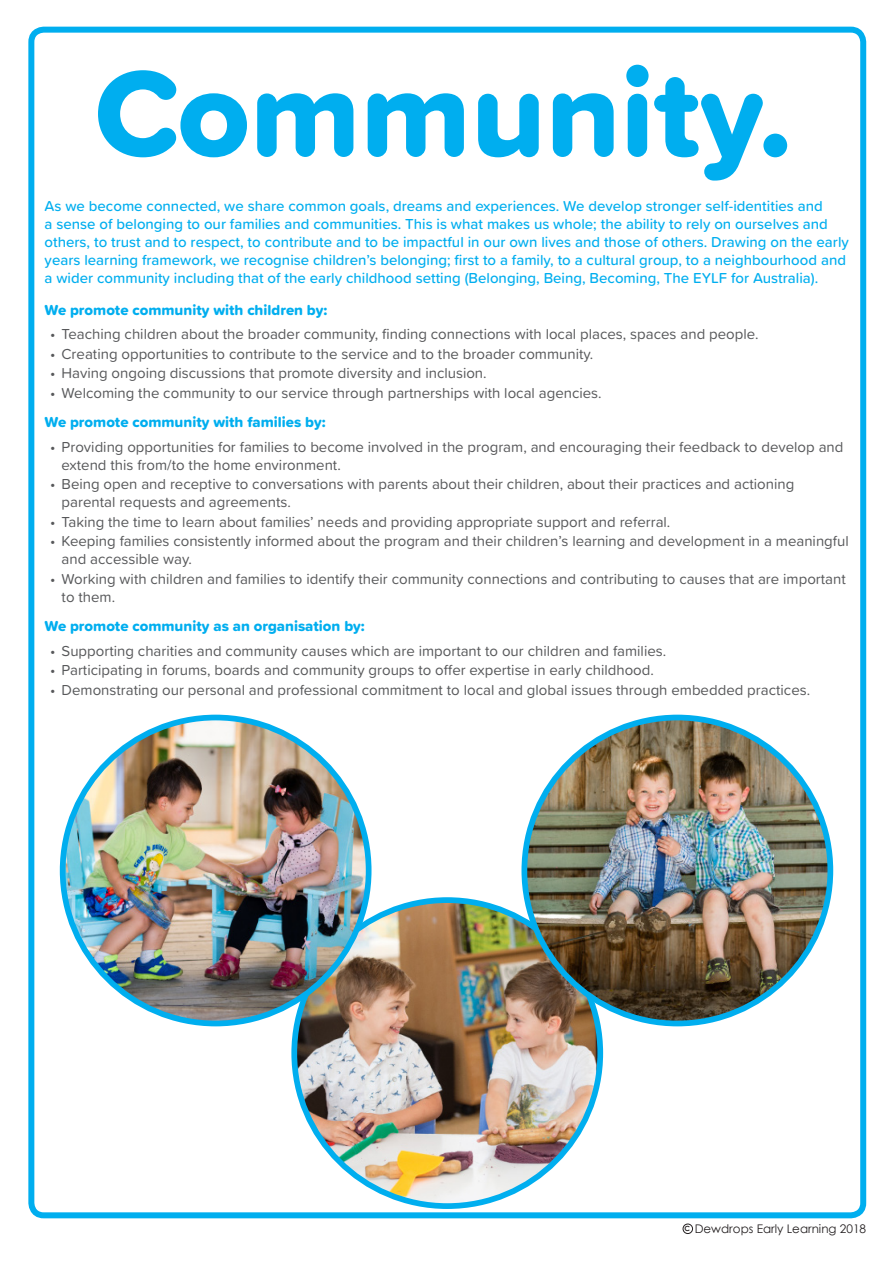
<style>
.page{position:relative;width:893px;height:1263px;background:#fff}
.page>*{position:absolute;margin:0;border:0;box-sizing:border-box;transform-origin:0 0}
.t1{font:126.3px "Proxima Soft Extrabld";color:#00aeef}
.t2{font:15px/18px "Proxima Soft";color:#57585a}
.t3{font:500 15px/18px "Proxima Soft";color:#00aeef}
.t4{font:15px "Proxima Soft Extrabld";color:#00aeef}
.t5{font:11.85px "Century Gothic";color:#231f20}
.t6{font:700 7.2px "Century Gothic";color:#231f20}
</style>
<div class="page">
<div style="left:28px;top:27px;width:838px;height:1191px;border:6px solid #00aeef;border-radius:12px"></div>
<img style="left:294px;top:900px;width:306px;height:306px;border-radius:153px">
<img style="left:63px;top:718px;width:306px;height:305px">
<img style="left:524px;top:717px;width:306px;height:306px;border-radius:153px">
<div style="left:683px;top:1224px;width:10px;height:10px;border:1px solid #231f20;border-radius:50%"></div>
<p class="t1" style="left:95px;top:18px;width:699px">Community.</p>
<p class="t3" style="left:45px;top:197px;width:806px">As we become connected, we share common goals, dreams and experiences. We develop stronger self-identities and<br>a sense of belonging to our families and communities. This is what makes us whole; the ability to rely on ourselves and others, to trust and to respect, to contribute and to be impactful in our own lives and those of others. Drawing on the early years learning framework, we recognise children’s belonging; first to a family, to a cultural group, to a neighbourhood and a wider community including that of the early childhood setting (Belonging, Being, Becoming, The EYLF for Australia).</p>
<p class="t4" style="left:45px;top:298px;width:285px">We promote community with children by:</p>
<p class="t2" style="left:50px;top:324px;width:710px">• Teaching children about the broader community, finding connections with local places, spaces and people.</p>
<p class="t2" style="left:50px;top:344px;width:545px">• Creating opportunities to contribute to the service and to the broader community.</p>
<p class="t2" style="left:50px;top:363px;width:438px">• Having ongoing discussions that promote diversity and inclusion.</p>
<p class="t2" style="left:50px;top:383px;width:553px">• Welcoming the community to our service through partnerships with local agencies.</p>
<p class="t4" style="left:45px;top:411px;width:283px">We promote community with families by:</p>
<p class="t2" style="left:62px;top:437px;width:783px;text-indent:-11px">• Providing opportunities for families to become involved in the program, and encouraging their feedback to develop and extend this from/to the home environment.</p>
<p class="t2" style="left:62px;top:474px;width:734px;text-indent:-11px">• Being open and receptive to conversations with parents about their children, about their practices and actioning parental requests and agreements.</p>
<p class="t2" style="left:50px;top:512px;width:622px">• Taking the time to learn about families’ needs and providing appropriate support and referral.</p>
<p class="t2" style="left:62px;top:531px;width:789px;text-indent:-11px">• Keeping families consistently informed about the program and their children’s learning and development in a meaningful and accessible way.</p>
<p class="t2" style="left:62px;top:569px;width:786px;text-indent:-11px">• Working with children and families to identify their community connections and contributing to causes that are important to them.</p>
<p class="t4" style="left:45px;top:615px;width:322px">We promote community as an organisation by:</p>
<p class="t2" style="left:50px;top:641px;width:617px">• Supporting charities and community causes which are important to our children and families.</p>
<p class="t2" style="left:50px;top:660px;width:605px">• Participating in forums, boards and community groups to offer expertise in early childhood.</p>
<p class="t2" style="left:50px;top:680px;width:761px">• Demonstrating our personal and professional commitment to local and global issues through embedded practices.</p>
<p class="t6" style="left:684px;top:1223px;width:7px">C</p>
<p class="t5" style="left:695px;top:1220px;width:173px">Dewdrops Early Learning 2018</p>
</div>
